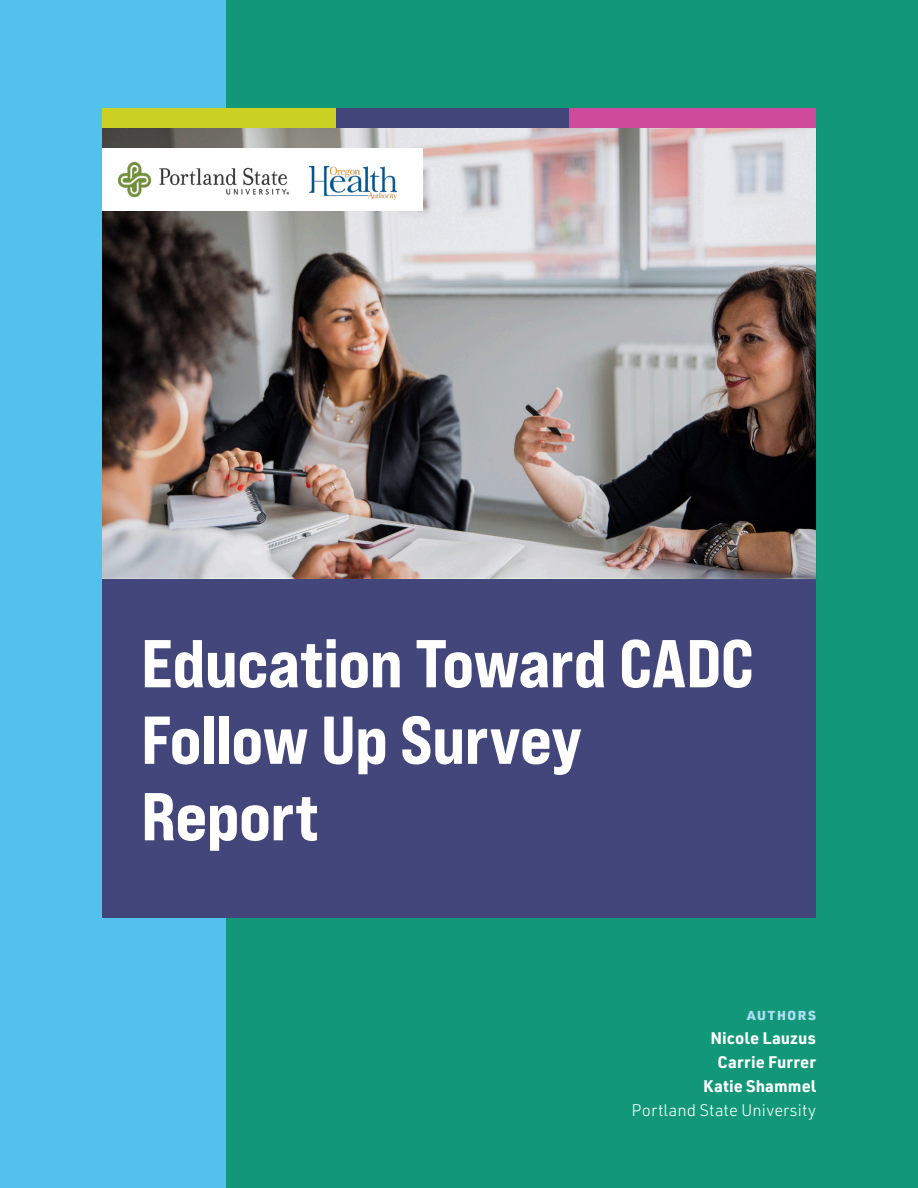
<style>
.page{position:relative;width:918px;height:1188px;background:#129879}
.page>*{position:absolute;margin:0;border:0;box-sizing:border-box;transform-origin:0 0}
.t1{font:67.5px/76.5px "Bebas Neue Pro Exp Eb";letter-spacing:-.015em;color:#fff}
.inline_graph_text{font:700 16.5px "URWDIN";color:#fff}
.inline_graph_text-2{font:300 16.5px "URWDIN";letter-spacing:.005em;color:#fff}
.inline_graph_text-3{font:700 16.5px "URWDIN";letter-spacing:.08em;color:#aeddf4}
</style>
<div class="page">
<div style="left:0;top:0;width:226px;height:1188px;background:#52c2ec"></div>
<div style="left:102px;top:578px;width:714px;height:340px;background:#42467b"></div>
<img style="left:102px;top:128px;width:714px;height:450px">
<div style="left:102px;top:149px;width:321px;height:62px;background:#fff"></div>
<img style="left:309px;top:167px;width:88px;height:32px">
<img style="left:118px;top:163px;width:171px;height:34px">
<div style="left:569px;top:108px;width:247px;height:20px;background:#cf4a9b"></div>
<div style="left:336px;top:108px;width:233px;height:20px;background:#42467b"></div>
<div style="left:102px;top:108px;width:234px;height:20px;background:#cbd122"></div>
<p class="t1" style="left:141px;top:624px;width:614px">Education Toward CADC<br>Follow Up Survey<br>Report</p>
<p class="inline_graph_text-3" style="left:747px;top:1003px;width:70px">authors</p>
<p class="inline_graph_text" style="left:711px;top:1027px;width:107px">Nicole Lauzus</p>
<p class="inline_graph_text" style="left:718px;top:1051px;width:100px">Carrie Furrer</p>
<p class="inline_graph_text" style="left:703px;top:1075px;width:114px">Katie Shammel</p>
<p class="inline_graph_text-2" style="left:632px;top:1099px;width:186px">Portland State University</p>
</div>
